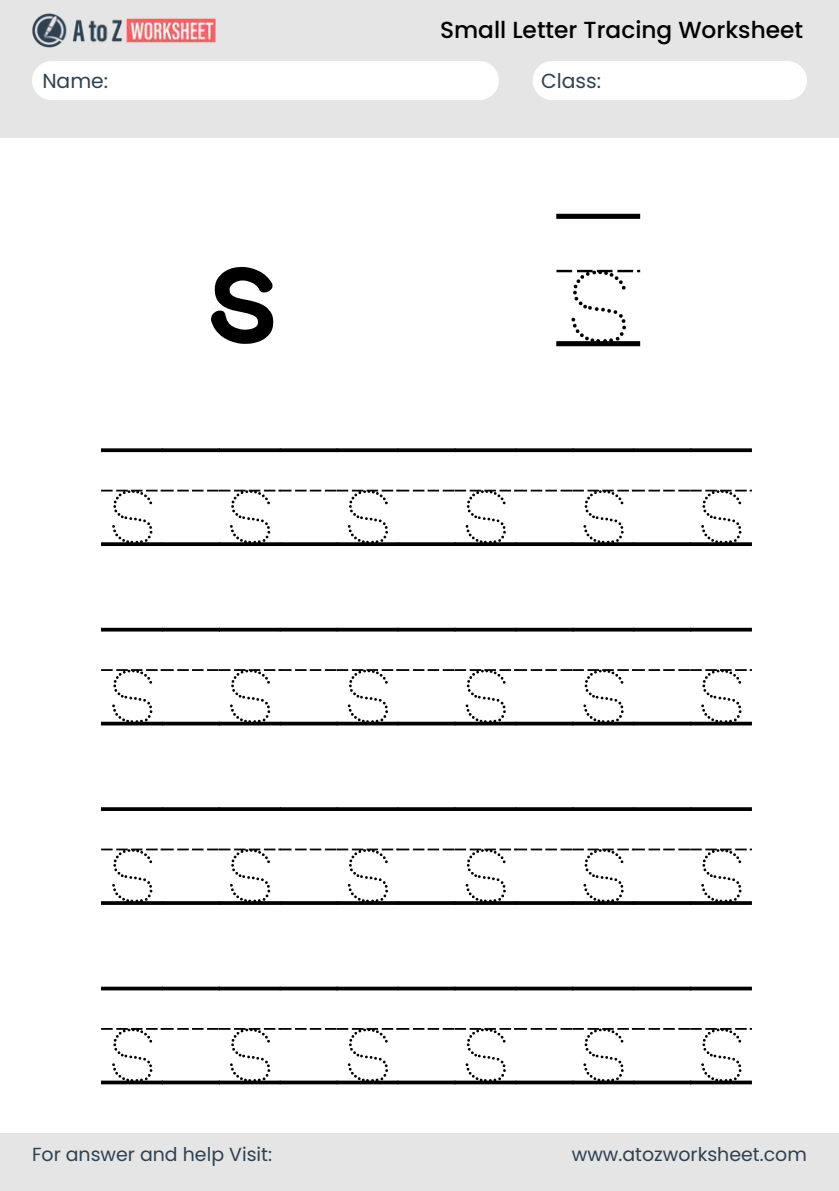
<style>
.page{position:relative;width:839px;height:1191px;background:#fff}
.page>*{position:absolute;margin:0;border:0;box-sizing:border-box;transform-origin:0 0}
.t1{font:208px "KG Primary Penmanship";color:#000}
.t2{font:208px "KG Primary Dots Lined";color:#000}
.t3{font:153.4px/179.4px "KG Primary Dots Lined";color:#000}
.t4{font:500 23.2px "Poppins";color:#000}
.t5{font:20.4px "Poppins";color:#2f414f}
.t6{font:19px "Poppins";color:#2f414f}
</style>
<div class="page">
<div style="left:0;top:0;width:838px;height:138px;background:#e5e5e5"></div>
<div style="left:0;top:1134px;width:838px;height:57px;background:#e5e5e5"></div>
<div style="left:32px;top:61px;width:467px;height:39px;background:#fff;border-radius:19px"></div>
<div style="left:532px;top:61px;width:274px;height:39px;background:#fff;border-radius:19px"></div>
<img style="left:32px;top:13px;width:183px;height:35px">
<p class="t4" style="left:440px;top:14px;width:364px">Small Letter Tracing Worksheet</p>
<p class="t5" style="left:42px;top:67px;width:67px">Name:</p>
<p class="t5" style="left:541px;top:67px;width:61px">Class:</p>
<h1 class="t1" style="left:206px;top:179px;width:72px">s</h1>
<h1 class="t2" style="left:556px;top:182px;width:84px">S</h1>
<h2 class="t3" style="left:101px;top:413px;width:651px">S S S S S S<br>S S S S S S</h2>
<h2 class="t3" style="left:101px;top:771px;width:651px">S S S S S S<br>S S S S S S</h2>
<p class="t6" style="left:32px;top:1141px;width:242px">For answer and help Visit:</p>
<p class="t6" style="left:572px;top:1141px;width:236px">www.atozworksheet.com</p>
</div>
